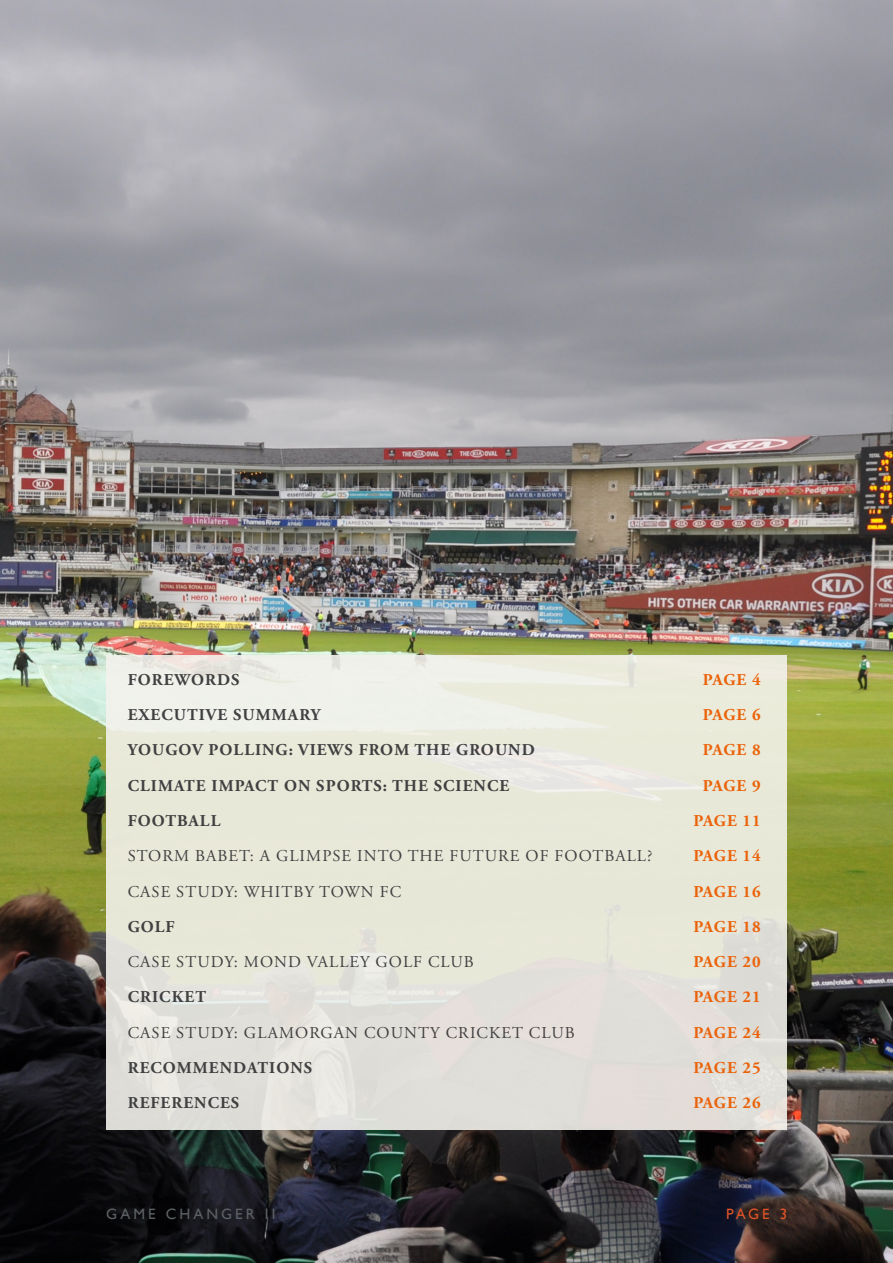
<style>
.page{position:relative;width:893px;height:1263px;background:#fff}
.page>*{position:absolute;margin:0;border:0;box-sizing:border-box;transform-origin:0 0}
.t1{font:700 16.5px "Adobe Garamond Pro";letter-spacing:.065em;color:#404041}
.t2{font:16.5px "Adobe Garamond Pro";letter-spacing:.065em;color:#404041}
.t3{font:700 16.5px "Adobe Garamond Pro";letter-spacing:.04em;color:#eb6209}
.t4{font:15px "Gill Sans";letter-spacing:.2em;color:#5c6164}
.t5{font:15px "Gill Sans";color:#dd5327}
</style>
<div class="page">
<img style="left:0;top:0;width:893px;height:1263px">
<div style="left:106px;top:655px;width:681px;height:475px;background:linear-gradient(to bottom,#eeefe0,#e0ded7)"></div>
<p class="t1" style="left:128px;top:670px;width:113px">FOREWORDS</p>
<p class="t3" style="left:703px;top:670px;width:59px">PAGE 4</p>
<p class="t1" style="left:128px;top:705px;width:194px">EXECUTIVE SUMMARY</p>
<p class="t3" style="left:703px;top:705px;width:59px">PAGE 6</p>
<p class="t1" style="left:128px;top:741px;width:409px">YOUGOV POLLING: VIEWS FROM THE GROUND</p>
<p class="t3" style="left:703px;top:741px;width:59px">PAGE 8</p>
<p class="t1" style="left:128px;top:776px;width:383px">CLIMATE IMPACT ON SPORTS: THE SCIENCE</p>
<p class="t3" style="left:703px;top:776px;width:59px">PAGE 9</p>
<p class="t1" style="left:128px;top:811px;width:94px">FOOTBALL</p>
<p class="t3" style="left:694px;top:811px;width:69px">PAGE 11</p>
<p class="t2" style="left:128px;top:846px;width:526px">STORM BABET: A GLIMPSE INTO THE FUTURE OF FOOTBALL?</p>
<p class="t3" style="left:694px;top:846px;width:69px">PAGE 14</p>
<p class="t2" style="left:128px;top:881px;width:275px">CASE STUDY: WHITBY TOWN FC</p>
<p class="t3" style="left:694px;top:882px;width:69px">PAGE 16</p>
<p class="t1" style="left:128px;top:917px;width:48px">GOLF</p>
<p class="t3" style="left:694px;top:917px;width:69px">PAGE 18</p>
<p class="t2" style="left:128px;top:952px;width:348px">CASE STUDY: MOND VALLEY GOLF CLUB</p>
<p class="t3" style="left:694px;top:952px;width:69px">PAGE 20</p>
<p class="t1" style="left:128px;top:987px;width:80px">CRICKET</p>
<p class="t3" style="left:694px;top:987px;width:69px">PAGE 21</p>
<p class="t2" style="left:128px;top:1022px;width:449px">CASE STUDY: GLAMORGAN COUNTY CRICKET CLUB</p>
<p class="t3" style="left:694px;top:1023px;width:69px">PAGE 24</p>
<p class="t1" style="left:128px;top:1058px;width:186px">RECOMMENDATIONS</p>
<p class="t3" style="left:694px;top:1058px;width:69px">PAGE 25</p>
<p class="t1" style="left:128px;top:1093px;width:113px">REFERENCES</p>
<p class="t3" style="left:694px;top:1093px;width:69px">PAGE 26</p>
<p class="t4" style="left:106px;top:1205px;width:171px">GAME CHANGER II</p>
<p class="t5" style="left:726px;top:1205px;width:63px">PAGE 3</p>
</div>
